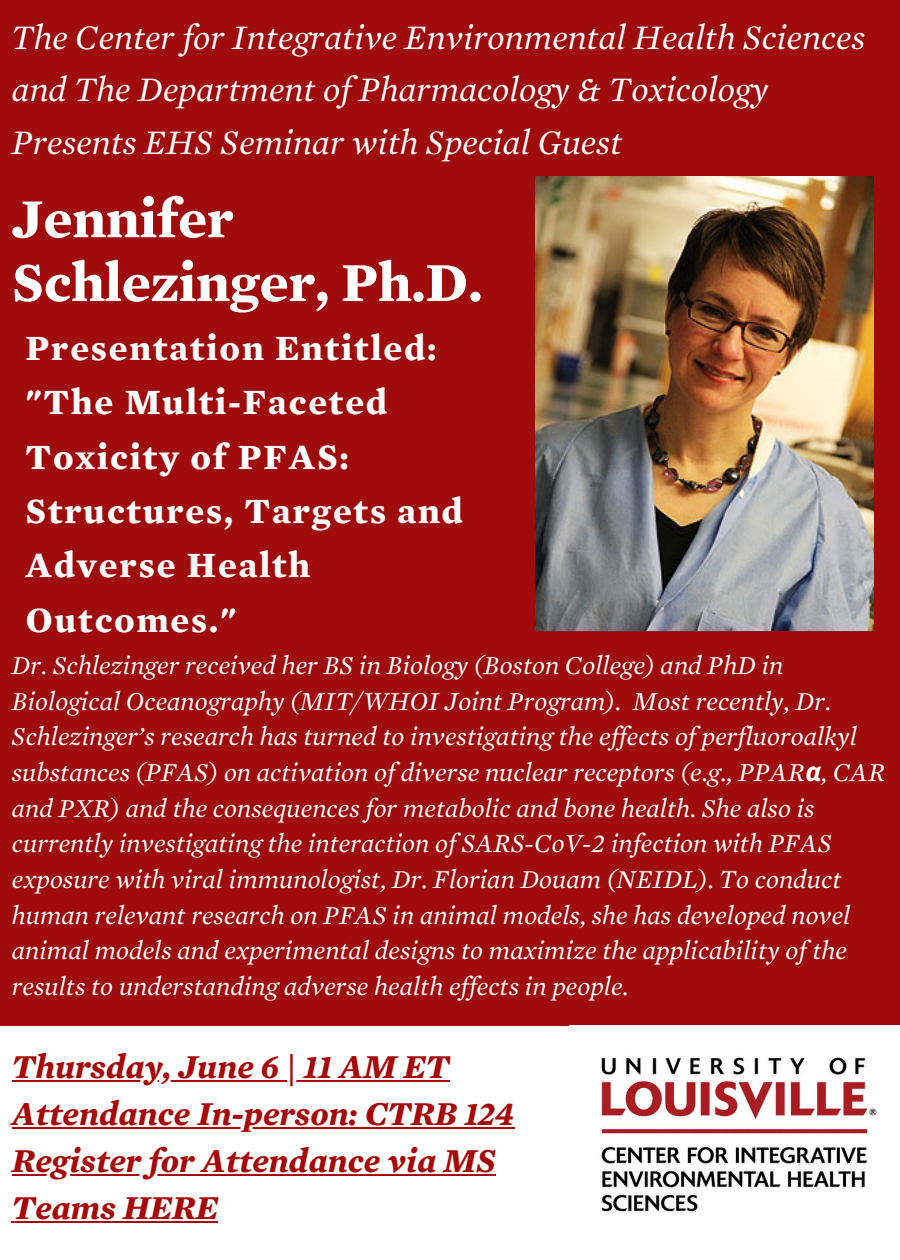
<style>
.page{position:relative;width:900px;height:1260px;background:#9f0a0a}
.page>*{position:absolute;margin:0;border:0;box-sizing:border-box;transform-origin:0 0}
.t1{font:700 56px/63.8px "Mercury Text G1";color:#fff}
.t2{font:700 36.25px/54.5px "Mercury Text G1";letter-spacing:.05em;color:#fff}
.t3{font:italic 35px/52.5px "Mercury Text G1";color:#fff}
.t4{font:italic 700 34px/47px "Mercury Text G1";color:#a60707}
.t5{font:italic 26.25px/35.5px "Mercury Text G1";color:#fff}
.s1{font-family:"Noto Sans";font-weight:700}
</style>
<div class="page">
<div style="left:0;top:1026px;width:900px;height:234px;background:#fff"></div>
<hr style="left:12px;top:1080px;width:437px;height:2px;background:#a60707">
<hr style="left:12px;top:1127px;width:502px;height:2px;background:#a60707">
<hr style="left:12px;top:1174px;width:190px;height:2px;background:#a60707">
<hr style="left:202px;top:1174px;width:24px;height:2px;background:#a60707">
<hr style="left:226px;top:1174px;width:270px;height:2px;background:#a60707">
<hr style="left:12px;top:1221px;width:206px;height:2px;background:#a60707">
<img style="left:601px;top:1057px;width:276px;height:155px">
<img style="left:536px;top:177px;width:337px;height:453px">
<h2 class="t3" style="left:12px;top:10px;width:855px">The Center for Integrative Environmental Health Sciences and The Department of Pharmacology &amp; Toxicology<br>Presents EHS Seminar with Special Guest</h2>
<p class="t1" style="left:12px;top:185px;width:472px">Jennifer<br>Schlezinger, Ph.D.</p>
<h2 class="t2" style="left:25px;top:320px;width:439px">Presentation Entitled: "The Multi-Faceted<br>Toxicity of PFAS:<br>Structures, Targets and<br>Adverse Health<br>Outcomes."</h2>
<p class="t5" style="left:12px;top:647px;width:875px">Dr. Schlezinger received her BS in Biology (Boston College) and PhD in Biological Oceanography (MIT/WHOI Joint Program). Most recently, Dr.<br>Schlezinger’s research has turned to investigating the effects of perfluoroalkyl substances (PFAS) on activation of diverse nuclear receptors (e.g., PPAR<span class="s1">α</span>, CAR and PXR) and the consequences for metabolic and bone health. She also is currently investigating the interaction of SARS-CoV-2 infection with PFAS exposure with viral immunologist, Dr. Florian Douam (NEIDL). To conduct human relevant research on PFAS in animal models, she has developed novel animal models and experimental designs to maximize the applicability of the results to understanding adverse health effects in people.</p>
<h2 class="t4" style="left:12px;top:1043px;width:439px">Thursday, June 6 | 11 AM ET</h2>
<h1 class="t4" style="left:12px;top:1089px;width:504px">Attendance In-person: CTRB 124</h1>
<h2 class="t4" style="left:12px;top:1136px;width:485px">Register for Attendance via MS<br>Teams HERE</h2>
</div>
